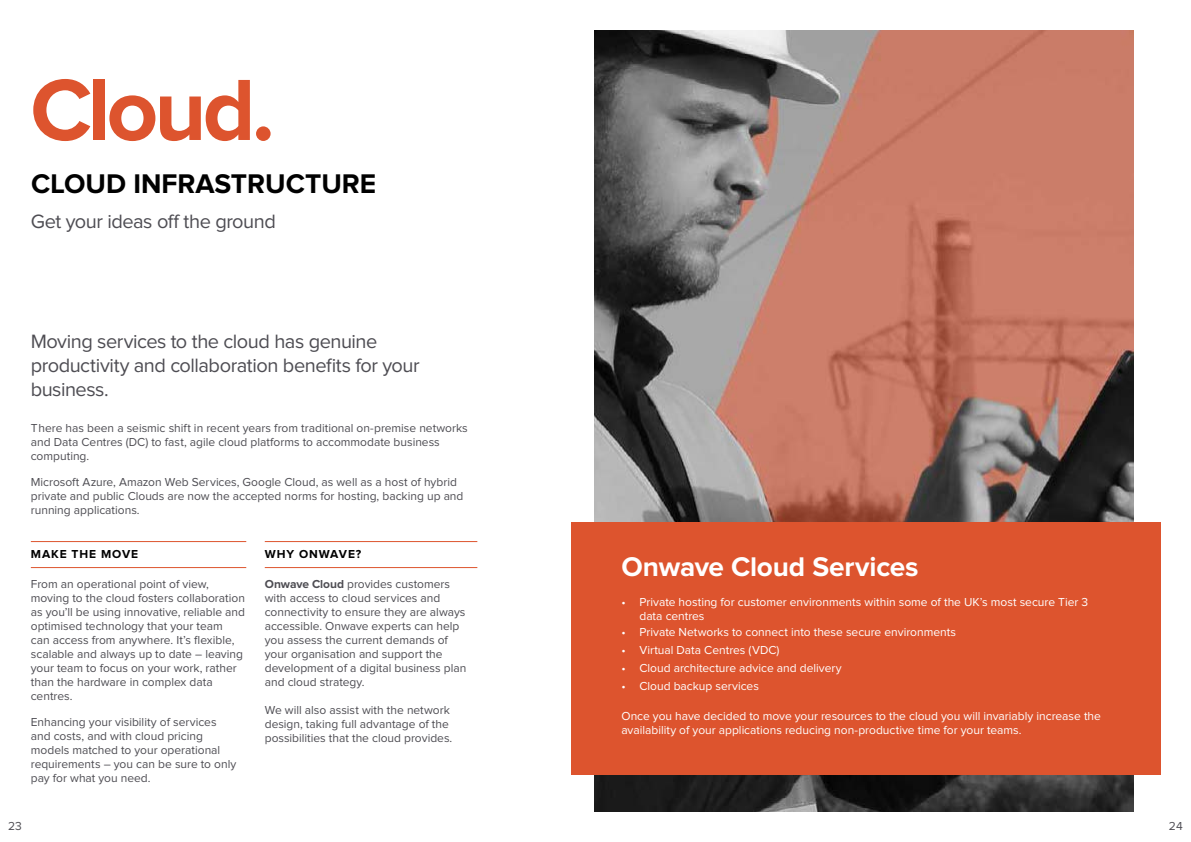
<style>
.page{position:relative;width:1191px;height:842px;background:#fff}
.page>*{position:absolute;margin:0;border:0;box-sizing:border-box;transform-origin:0 0}
.t1{font:700 90px "Proxima Nova";letter-spacing:-.045em;color:#dd542e}
.t2{font:700 28px "Proxima Nova";letter-spacing:-.01em;color:#fff}
.t3{font:700 28px "Proxima Nova";color:#000}
.t4{font:20px/24px "Proxima Nova";letter-spacing:-.025em;color:#4e4d53}
.t5{font:12px/14px "Proxima Nova";color:#4e4d53}
.t6{font:12px/14px "Proxima Nova";color:#fff}
.t7{font:700 12px "Proxima Nova";letter-spacing:.08em;color:#000}
.s1{font-weight:700}
</style>
<div class="page">
<img style="left:595px;top:31px;width:538px;height:780px">
<div style="left:571px;top:522px;width:590px;height:253px;background:#dd542e"></div>
<hr style="left:31px;top:541px;width:215px;height:1px;background:#dd542e">
<hr style="left:31px;top:567px;width:215px;height:1px;background:#dd542e">
<hr style="left:265px;top:541px;width:212px;height:1px;background:#dd542e">
<hr style="left:265px;top:567px;width:212px;height:1px;background:#dd542e">
<h1 class="t1" style="left:30px;top:69px;width:246px">Cloud.</h1>
<h2 class="t3" style="left:31px;top:171px;width:346px">CLOUD INFRASTRUCTURE</h2>
<h3 class="t4" style="left:31px;top:210px;width:246px">Get your ideas off the ground</h3>
<h3 class="t4" style="left:31px;top:330px;width:390px">Moving services to the cloud has genuine productivity and collaboration benefits for your business.</h3>
<p class="t5" style="left:31px;top:422px;width:438px">There has been a seismic shift in recent years from traditional on-premise networks and Data Centres (DC) to fast, agile cloud platforms to accommodate business computing.</p>
<p class="t5" style="left:31px;top:476px;width:434px">Microsoft Azure, Amazon Web Services, Google Cloud, as well as a host of hybrid private and public Clouds are now the accepted norms for hosting, backing up and running applications.</p>
<p class="t7" style="left:31px;top:549px;width:109px">MAKE THE MOVE</p>
<p class="t5" style="left:31px;top:578px;width:216px">From an operational point of view, moving to the cloud fosters collaboration as you’ll be using innovative, reliable and optimised technology that your team<br>can access from anywhere. It’s flexible, scalable and always up to date – leaving your team to focus on your work, rather than the hardware in complex data centres.</p>
<p class="t5" style="left:31px;top:716px;width:207px">Enhancing your visibility of services and costs, and with cloud pricing models matched to your operational requirements – you can be sure to only pay for what you need.</p>
<p class="t7" style="left:265px;top:549px;width:98px">WHY ONWAVE?</p>
<p class="t5" style="left:265px;top:578px;width:203px"><span class="s1">Onwave Cloud</span> provides customers with access to cloud services and connectivity to ensure they are always accessible. Onwave experts can help you assess the current demands of your organisation and support the development of a digital business plan and cloud strategy.</p>
<p class="t5" style="left:265px;top:704px;width:189px">We will also assist with the network design, taking full advantage of the possibilities that the cloud provides.</p>
<h2 class="t2" style="left:621px;top:554px;width:298px">Onwave Cloud Services</h2>
<p class="t6" style="left:639px;top:596px;width:450px;text-indent:-18px">• Private hosting for customer environments within some of the UK’s most secure Tier 3 data centres</p>
<p class="t6" style="left:621px;top:626px;width:336px">• Private Networks to connect into these secure environments</p>
<p class="t6" style="left:621px;top:644px;width:160px">• Virtual Data Centres (VDC)</p>
<p class="t6" style="left:621px;top:662px;width:222px">• Cloud architecture advice and delivery</p>
<p class="t6" style="left:621px;top:680px;width:139px">• Cloud backup services</p>
<p class="t6" style="left:621px;top:710px;width:481px">Once you have decided to move your resources to the cloud you will invariably increase the availability of your applications reducing non-productive time for your teams.</p>
<p class="t5" style="left:8px;top:819px;width:15px">23</p>
<p class="t5" style="left:1169px;top:819px;width:15px">24</p>
</div>
